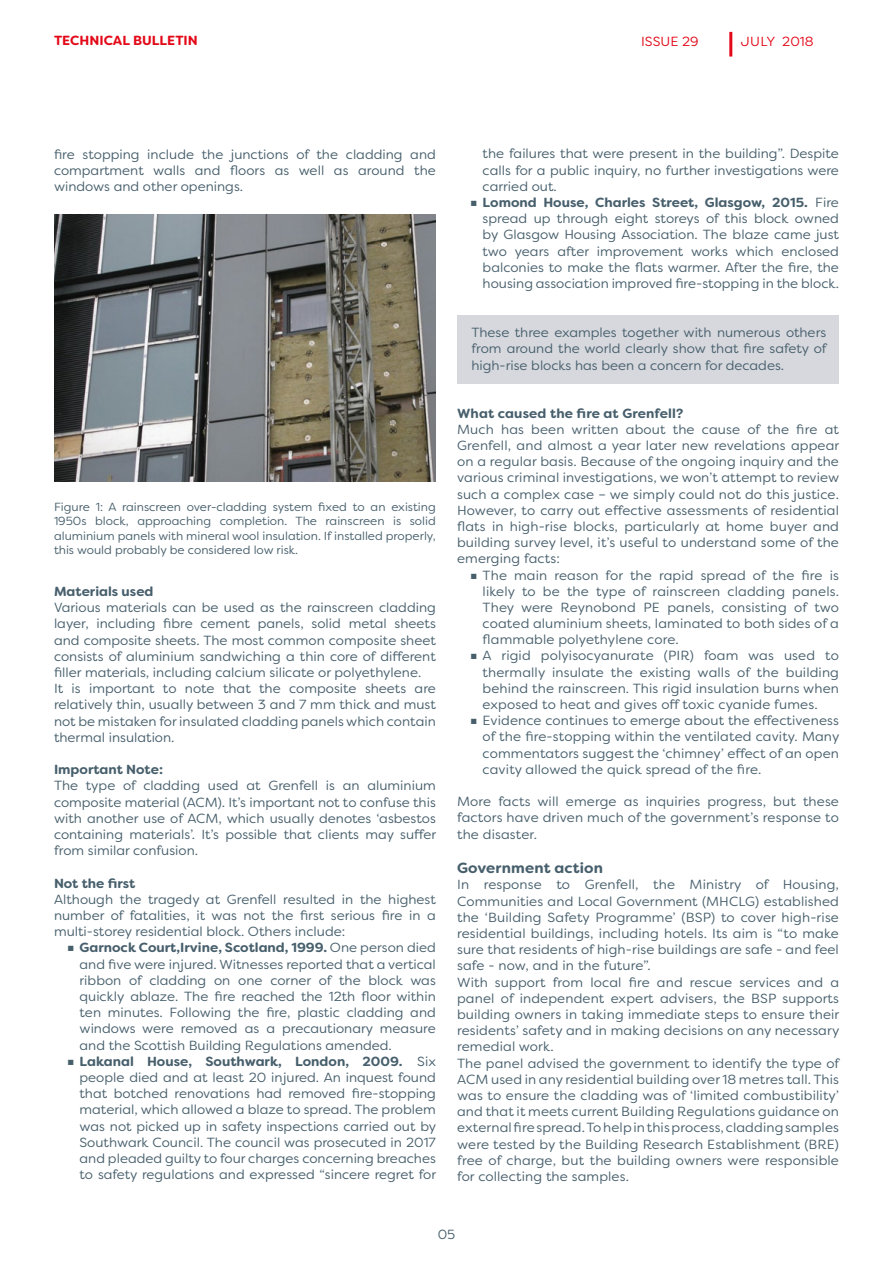
<style>
.page{position:relative;width:893px;height:1263px;background:#fff}
.page>*{position:absolute;margin:0;border:0;box-sizing:border-box;transform-origin:0 0}
.t1{font:700 14.7px "Filson Soft";letter-spacing:.01em;color:#475f6c}
.t2{font:13.2px/16.2px "Filson Soft";color:#475f6c;text-align:justify}
.t3{font:700 13.2px "Filson Soft";color:#475f6c}
.t4{font:700 13.2px "Filson Soft";color:#e30817}
.t5{font:13.2px "Filson Soft";color:#e30817}
.t6{font:11.7px/14.4px "Filson Soft";color:#475f6c;text-align:justify}
.s1{font-family:"Montserrat";font-weight:300}
.s2{font-weight:700}
</style>
<div class="page">
<hr style="left:729px;top:32px;width:3px;height:25px;background:#e30817">
<img style="left:54px;top:215px;width:382px;height:266px">
<div style="left:458px;top:315px;width:381px;height:68px;background:#d6d8dd"></div>
<p class="t4" style="left:54px;top:32px;width:145px">TECHNICAL BULLETIN</p>
<p class="t5" style="left:641px;top:33px;width:59px">ISSUE 29</p>
<p class="t5" style="left:741px;top:33px;width:74px">JULY 2018</p>
<p class="t2" style="left:54px;top:146px;width:383px">fire stopping include the junctions of the cladding and compartment walls and floors as well as around the windows and other openings.</p>
<p class="t6" style="left:54px;top:500px;width:383px">Figure 1: A rainscreen over-cladding system fixed to an existing 1950s block, approaching completion. The rainscreen is solid aluminium panels with mineral wool insulation. If installed properly, this would probably be considered low risk.</p>
<p class="t3" style="left:54px;top:583px;width:101px">Materials used</p>
<p class="t2" style="left:54px;top:599px;width:383px;text-align:left">Various materials can be used as the rainscreen cladding layer, including fibre cement panels, solid metal sheets and composite sheets. The most common composite sheet consists of aluminium sandwiching a thin core of different filler materials, including calcium silicate or polyethylene.<br>It is important to note that the composite sheets are relatively thin, usually between 3 and 7 mm thick and must not be mistaken for insulated cladding panels which contain thermal insulation.</p>
<p class="t3" style="left:54px;top:761px;width:111px">Important Note:</p>
<p class="t2" style="left:54px;top:778px;width:384px">The type of cladding used at Grenfell is an aluminium composite material (ACM). It’s important not to confuse this with another use of ACM, which usually denotes ‘asbestos containing materials’. It’s possible that clients may suffer from similar confusion.</p>
<p class="t3" style="left:54px;top:874px;width:83px">Not the first</p>
<p class="t2" style="left:54px;top:891px;width:383px">Although the tragedy at Grenfell resulted in the highest number of fatalities, it was not the first serious fire in a multi-storey residential block. Others include:</p>
<p class="t2" style="left:80px;top:939px;width:358px;text-indent:-13px"><span class="s1">■</span> <span class="s2">Garnock Court,Irvine, Scotland, 1999.</span> One person died and five were injured. Witnesses reported that a vertical ribbon of cladding on one corner of the block was quickly ablaze. The fire reached the 12th floor within ten minutes. Following the fire, plastic cladding and windows were removed as a precautionary measure and the Scottish Building Regulations amended.</p>
<p class="t2" style="left:80px;top:1053px;width:358px;text-indent:-13px"><span class="s1">■</span> <span class="s2">Lakanal House, Southwark, London, 2009.</span> Six people died and at least 20 injured. An inquest found that botched renovations had removed fire-stopping material, which allowed a blaze to spread. The problem was not picked up in safety inspections carried out by Southwark Council. The council was prosecuted in 2017 and pleaded guilty to four charges concerning breaches to safety regulations and expressed “sincere regret for</p>
<p class="t2" style="left:483px;top:146px;width:358px">the failures that were present in the building”. Despite calls for a public inquiry, no further investigations were carried out.</p>
<p class="t2" style="left:483px;top:194px;width:358px;text-indent:-13px"><span class="s1">■</span> <span class="s2">Lomond House, Charles Street, Glasgow, 2015.</span> Fire spread up through eight storeys of this block owned by Glasgow Housing Association. The blaze came just two years after improvement works which enclosed balconies to make the flats warmer. After the fire, the housing association improved fire-stopping in the block.</p>
<p class="t2" style="left:471px;top:324px;width:357px">These three examples together with numerous others from around the world clearly show that fire safety of high-rise blocks has been a concern for decades.</p>
<p class="t3" style="left:457px;top:404px;width:228px">What caused the fire at Grenfell?</p>
<p class="t2" style="left:457px;top:421px;width:384px">Much has been written about the cause of the fire at Grenfell, and almost a year later new revelations appear on a regular basis. Because of the ongoing inquiry and the various criminal investigations, we won’t attempt to review such a complex case – we simply could not do this justice.<br>However, to carry out effective assessments of residential flats in high-rise blocks, particularly at home buyer and building survey level, it’s useful to understand some of the emerging facts:</p>
<p class="t2" style="left:483px;top:567px;width:358px;text-indent:-13px"><span class="s1">■</span> The main reason for the rapid spread of the fire is likely to be the type of rainscreen cladding panels.<br>They were Reynobond PE panels, consisting of two coated aluminium sheets, laminated to both sides of a flammable polyethylene core.</p>
<p class="t2" style="left:483px;top:648px;width:358px;text-indent:-13px"><span class="s1">■</span> A rigid polyisocyanurate (PIR) foam was used to thermally insulate the existing walls of the building behind the rainscreen. This rigid insulation burns when exposed to heat and gives off toxic cyanide fumes.</p>
<p class="t2" style="left:483px;top:712px;width:358px;text-indent:-13px"><span class="s1">■</span> Evidence continues to emerge about the effectiveness of the fire-stopping within the ventilated cavity. Many commentators suggest the ‘chimney’ effect of an open cavity allowed the quick spread of the fire.</p>
<p class="t2" style="left:457px;top:793px;width:383px">More facts will emerge as inquiries progress, but these factors have driven much of the government’s response to the disaster.</p>
<p class="t1" style="left:457px;top:859px;width:147px">Government action</p>
<p class="t2" style="left:457px;top:877px;width:384px;text-align:left">In response to Grenfell, the Ministry of Housing, Communities and Local Government (MHCLG) established the ‘Building Safety Programme’ (BSP) to cover high-rise residential buildings, including hotels. Its aim is “to make sure that residents of high-rise buildings are safe - and feel safe - now, and in the future”.<br>With support from local fire and rescue services and a panel of independent expert advisers, the BSP supports building owners in taking immediate steps to ensure their residents’ safety and in making decisions on any necessary remedial work.<br>The panel advised the government to identify the type of ACM used in any residential building over 18 metres tall. This was to ensure the cladding was of ‘limited combustibility’ and that it meets current Building Regulations guidance on external fire spread. To help in this process, cladding samples were tested by the Building Research Establishment (BRE) free of charge, but the building owners were responsible for collecting the samples.</p>
<p class="t2" style="left:438px;top:1226px;width:19px">05</p>
</div>
